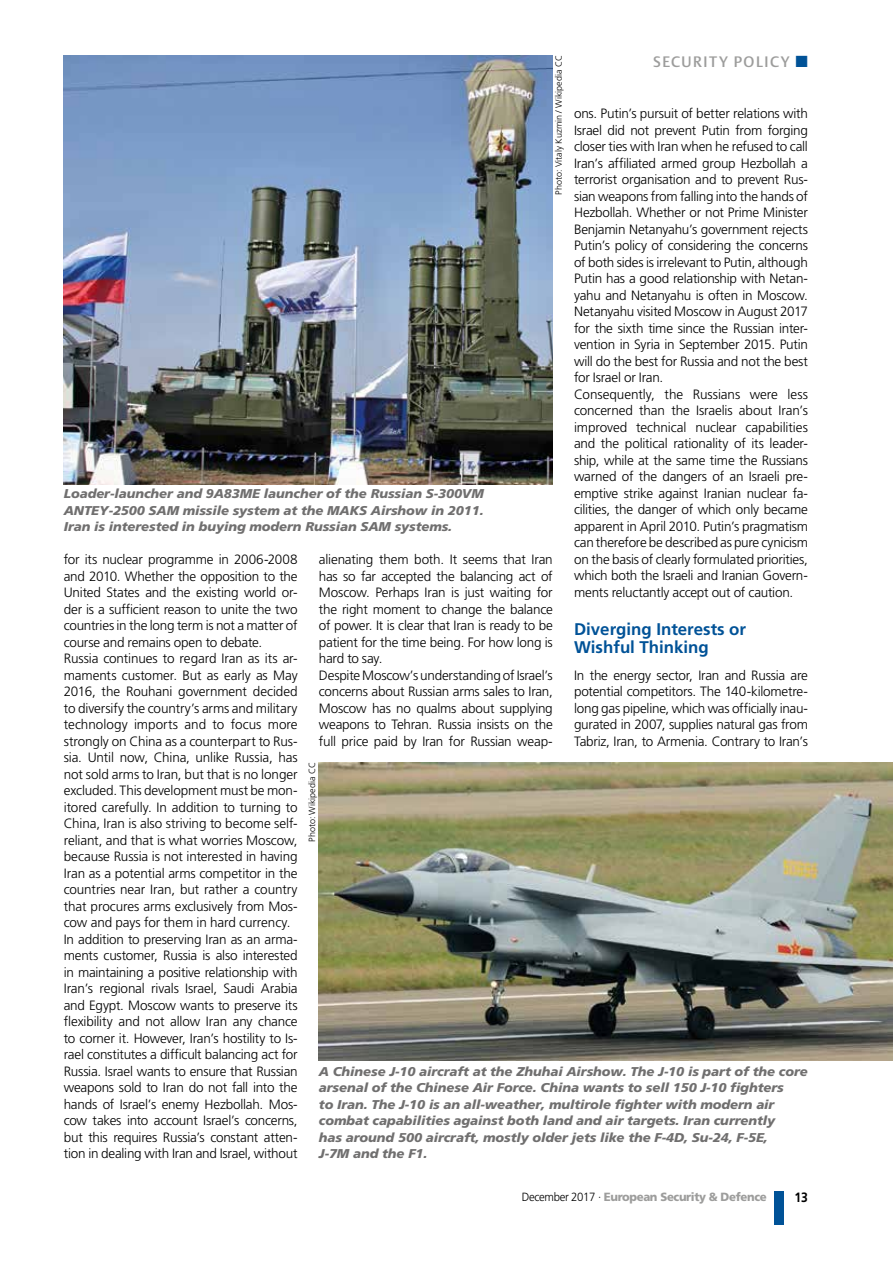
<style>
.page{position:relative;width:893px;height:1263px;background:#fff}
.page>*{position:absolute;margin:0;border:0;box-sizing:border-box;transform-origin:0 0}
.t1{font:700 16.8px/18px "Frutiger LT Pro";color:#005297}
.t2{font:15px "DTL Argo T Medium";letter-spacing:.1em;color:#9d9d9c}
.t3{font:300 13.5px/16.5px "Frutiger LT Pro";letter-spacing:-.015em;color:#000}
.t4{font:700 13.5px "Frutiger";color:#000;scale:.9 1}
.t5{font:italic 900 12.75px/16.5px "Frutiger LT Pro";letter-spacing:-.005em;color:#706f6f;text-align:justify}
.t6{font:900 11.85px "Frutiger";letter-spacing:-.03em;color:#9d9d9c;scale:.96 1}
.t7{font:300 9px "Frutiger";color:#000}
.s1{font-weight:300;color:#000}
.s2{font-family:"Frutiger LT Pro";font-weight:300;color:#000}
</style>
<div class="page">
<div style="left:774px;top:1191px;width:10px;height:33px;background:#005297"></div>
<img style="left:64px;top:55px;width:489px;height:429px">
<img style="left:319px;top:762px;width:574px;height:299px">
<p class="t2" style="left:653px;top:53px;width:138px">SECURITY POLICY</p>
<p class="t7" style="left:553px;top:195px;width:141px;rotate:-90deg">Photo: Vitaly Kuzmin / Wikipedia CC</p>
<p class="t3" style="left:574px;top:106px;width:235px">ons. Putin’s pursuit of better relations with Israel did not prevent Putin from forging closer ties with Iran when he refused to call Iran’s affiliated armed group Hezbollah a terrorist organisation and to prevent Rus&shy;sian weapons from falling into the hands of Hezbollah. Whether or not Prime Minister Benjamin Netanyahu’s government rejects Putin’s policy of considering the concerns of both sides is irrelevant to Putin, although Putin has a good relationship with Netan&shy;yahu and Netanyahu is often in Moscow.<br>Netanyahu visited Moscow in August 2017 for the sixth time since the Russian inter&shy;vention in Syria in September 2015. Putin will do the best for Russia and not the best for Israel or Iran.<br>Consequently, the Russians were less concerned than the Israelis about Iran’s improved technical nuclear capabilities and the political rationality of its leader&shy;ship, while at the same time the Russians warned of the dangers of an Israeli pre&shy;emptive strike against Iranian nuclear fa&shy;cilities, the danger of which only became apparent in April 2010. Putin’s pragmatism can therefore be described as pure cynicism on the basis of clearly formulated priorities, which both the Israeli and Iranian Govern&shy;ments reluctantly accept out of caution.</p>
<p class="t1" style="left:574px;top:620px;width:174px">Diverging Interests or<br>Wishful Thinking</p>
<p class="t3" style="left:574px;top:667px;width:235px;text-align:justify">In the energy sector, Iran and Russia are potential competitors. The 140-kilometre&shy;long gas pipeline, which was officially inau&shy;gurated in 2007, supplies natural gas from Tabriz, Iran, to Armenia. Contrary to Iran’s</p>
<p class="t5" style="left:64px;top:485px;width:421px">Loader-launcher and 9A83ME launcher of the Russian S-300VM ANTEY-2500 SAM missile system at the MAKS Airshow in 2011.<br>Iran is interested in buying modern Russian SAM systems.</p>
<p class="t3" style="left:64px;top:551px;width:235px">for its nuclear programme in 2006-2008 and 2010. Whether the opposition to the United States and the existing world or&shy;der is a sufficient reason to unite the two countries in the long term is not a matter of course and remains open to debate.<br>Russia continues to regard Iran as its ar&shy;maments customer. But as early as May 2016, the Rouhani government decided to diversify the country’s arms and military technology imports and to focus more strongly on China as a counterpart to Rus&shy;sia. Until now, China, unlike Russia, has not sold arms to Iran, but that is no longer excluded. This development must be mon&shy;itored carefully. In addition to turning to China, Iran is also striving to become self&shy;reliant, and that is what worries Moscow, because Russia is not interested in having Iran as a potential arms competitor in the countries near Iran, but rather a country that procures arms exclusively from Mos&shy;cow and pays for them in hard currency.<br>In addition to preserving Iran as an arma&shy;ments customer, Russia is also interested in maintaining a positive relationship with Iran’s regional rivals Israel, Saudi Arabia and Egypt. Moscow wants to preserve its flexibility and not allow Iran any chance to corner it. However, Iran’s hostility to Is&shy;rael constitutes a difficult balancing act for Russia. Israel wants to ensure that Russian weapons sold to Iran do not fall into the hands of Israel’s enemy Hezbollah. Mos&shy;cow takes into account Israel’s concerns, but this requires Russia’s constant atten&shy;tion in dealing with Iran and Israel, without</p>
<p class="t3" style="left:319px;top:551px;width:235px">alienating them both. It seems that Iran has so far accepted the balancing act of Moscow. Perhaps Iran is just waiting for the right moment to change the balance of power. It is clear that Iran is ready to be patient for the time being. For how long is hard to say.<br>Despite Moscow’s understanding of Israel’s concerns about Russian arms sales to Iran, Moscow has no qualms about supplying weapons to Tehran. Russia insists on the full price paid by Iran for Russian weap-</p>
<p class="t7" style="left:307px;top:842px;width:81px;rotate:-90deg">Photo: Wikipedia CC</p>
<p class="t5" style="left:319px;top:1063px;width:490px;text-align:left">A Chinese J-10 aircraft at the Zhuhai Airshow. The J-10 is part of the core arsenal of the Chinese Air Force. China wants to sell 150 J-10 fighters<br>to Iran. The J-10 is an all-weather, multirole fighter with modern air combat capabilities against both land and air targets. Iran currently<br>has around 500 aircraft, mostly older jets like the F-4D, Su-24, F-5E,<br>J-7M and the F1.</p>
<p class="t6" style="left:522px;top:1189px;width:257px"><span class="s1">December 2017</span> <span class="s2">·</span> European Security &amp; Defence</p>
<p class="t4" style="left:794px;top:1189px;width:17px">13</p>
</div>
